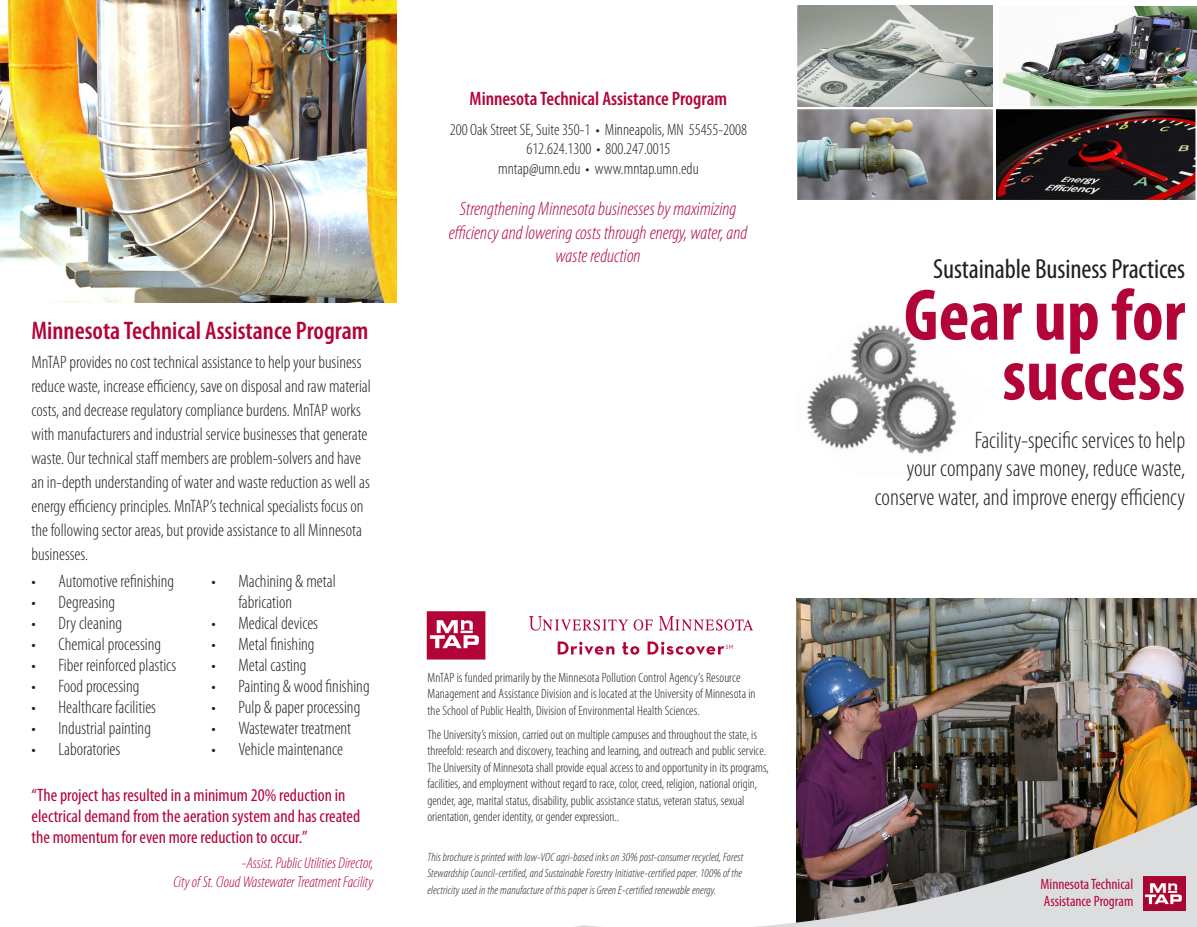
<style>
.page{position:relative;width:1197px;height:927px;background:#fff}
.page>*{position:absolute;margin:0;border:0;box-sizing:border-box;transform-origin:0 0}
.t1{font:700 condensed 73.5px/60px "Myriad Pro";color:#b30437;text-align:right}
.t2{font:condensed 27.75px "Myriad Pro";letter-spacing:-.005em;color:#231f20}
.t3{font:600 condensed 25.5px "Myriad Pro";color:#b30437}
.t4{font:300 condensed 24px/28.8px "Myriad Pro";color:#231f20;text-align:right}
.t5{font:italic 300 condensed 19.5px/23.4px "Myriad Pro";color:#b30437;text-align:center}
.t6{font:600 condensed 19.5px "Myriad Pro";color:#b30437}
.t7{font:300 condensed 18px/24px "Myriad Pro";color:#231f20}
.Pull_quote{font:condensed 18px/21px "Myriad Pro";color:#b30437}
.t8{font:300 condensed 16.5px/19.5px "Myriad Pro";color:#231f20;text-align:center}
.Pull_quote-2{font:italic 300 condensed 15.75px/18.8px "Myriad Pro";color:#b30437;text-align:right}
.t9{font:condensed 15px/16.5px "Myriad Pro";color:#b30437}
.Body_Text{font:300 condensed 13.5px/16.5px "Myriad Pro";color:#231f20}
.Body_Text-2{font:italic 300 condensed 12px/16.5px "Myriad Pro";letter-spacing:.005em;color:#231f20;text-align:justify}
</style>
<div class="page">
<img style="left:796px;top:598px;width:401px;height:205px">
<img style="left:807px;top:326px;width:150px;height:128px">
<svg style="left:575px;top:803px;width:622px;height:124px"></svg>
<img style="left:799px;top:111px;width:395px;height:87px">
<div style="left:796px;top:108px;width:198px;height:93px;border:2px solid #fff"></div>
<div style="left:994px;top:108px;width:203px;height:93px;border:2px solid #fff"></div>
<img style="left:1144px;top:876px;width:41px;height:34px">
<div style="left:428px;top:612px;width:57px;height:47px;background:#b30437"></div>
<svg style="left:430px;top:620px;width:49px;height:28px"></svg>
<div style="left:427px;top:611px;width:58px;height:49px;border:2px solid #b30437"></div>
<img style="left:0;top:0;width:397px;height:303px">
<svg style="left:659px;top:616px;width:94px;height:15px"></svg>
<svg style="left:634px;top:619px;width:19px;height:12px"></svg>
<svg style="left:529px;top:616px;width:99px;height:15px"></svg>
<svg style="left:558px;top:641px;width:56px;height:14px"></svg>
<svg style="left:622px;top:642px;width:17px;height:13px"></svg>
<svg style="left:648px;top:641px;width:85px;height:14px"></svg>
<svg style="left:0;top:0;width:5px;height:5px"></svg>
<img style="left:796px;top:5px;width:401px;height:104px">
<svg style="left:1192px;top:922px;width:5px;height:5px"></svg>
<p class="t3" style="left:32px;top:316px;width:339px">Minnesota Technical Assistance Program</p>
<p class="t7" style="left:32px;top:351px;width:341px">MnTAP provides no cost technical assistance to help your business reduce waste, increase efficiency, save on disposal and raw material costs, and decrease regulatory compliance burdens. MnTAP works with manufacturers and industrial service businesses that generate waste. Our technical staff members are problem-solvers and have an in-depth understanding of water and waste reduction as well as energy efficiency principles. MnTAP’s technical specialists focus on the following sector areas, but provide assistance to all Minnesota businesses.</p>
<p class="t7" style="left:32px;top:569px;width:144px">• Automotive refinishing</p>
<p class="t7" style="left:32px;top:590px;width:85px">• Degreasing</p>
<p class="t7" style="left:32px;top:611px;width:92px">• Dry cleaning</p>
<p class="t7" style="left:32px;top:632px;width:131px">• Chemical processing</p>
<p class="t7" style="left:32px;top:653px;width:146px">• Fiber reinforced plastics</p>
<p class="t7" style="left:32px;top:674px;width:109px">• Food processing</p>
<p class="t7" style="left:32px;top:695px;width:126px">• Healthcare facilities</p>
<p class="t7" style="left:32px;top:716px;width:121px">• Industrial painting</p>
<p class="t7" style="left:32px;top:737px;width:90px">• Laboratories</p>
<p class="t7" style="left:238px;top:570px;width:99px;line-height:21px;text-indent:-27px">• Machining &amp; metal fabrication</p>
<p class="t7" style="left:212px;top:611px;width:108px">• Medical devices</p>
<p class="t7" style="left:212px;top:632px;width:105px">• Metal finishing</p>
<p class="t7" style="left:212px;top:653px;width:97px">• Metal casting</p>
<p class="t7" style="left:212px;top:674px;width:160px">• Painting &amp; wood finishing</p>
<p class="t7" style="left:212px;top:695px;width:150px">• Pulp &amp; paper processing</p>
<p class="t7" style="left:212px;top:716px;width:141px">• Wastewater treatment</p>
<p class="t7" style="left:212px;top:738px;width:133px">• Vehicle maintenance</p>
<p class="Pull_quote" style="left:32px;top:784px;width:330px">“The project has resulted in a minimum 20% reduction in electrical demand from the aeration system and has created the momentum for even more reduction to occur.”</p>
<p class="Pull_quote-2" style="left:173px;top:854px;width:202px">-Assist. Public Utilities Director,<br>City of St. Cloud Wastewater Treatment Facility</p>
<p class="t6" style="left:470px;top:88px;width:259px">Minnesota Technical Assistance Program</p>
<p class="t8" style="left:450px;top:120px;width:299px">200 Oak Street SE, Suite 350-1 • Minneapolis, MN 55455-2008</p>
<p class="t8" style="left:498px;top:139px;width:202px">612.624.1300 • 800.247.0015 mntap@umn.edu • www.mntap.umn.edu</p>
<p class="t5" style="left:449px;top:198px;width:300px">Strengthening Minnesota businesses by maximizing efficiency and lowering costs through energy, water, and waste reduction</p>
<p class="Body_Text" style="left:428px;top:669px;width:330px">MnTAP is funded primarily by the Minnesota Pollution Control Agency’s Resource<br>Management and Assistance Division and is located at the University of Minnesota in the School of Public Health, Division of Environmental Health Sciences.</p>
<p class="Body_Text" style="left:428px;top:726px;width:343px">The University’s mission, carried out on multiple campuses and throughout the state, is threefold: research and discovery, teaching and learning, and outreach and public service.<br>The University of Minnesota shall provide equal access to and opportunity in its programs, facilities, and employment without regard to race, color, creed, religion, national origin, gender, age, marital status, disability, public assistance status, veteran status, sexual orientation, gender identity, or gender expression..</p>
<p class="Body_Text-2" style="left:428px;top:849px;width:317px">This brochure is printed with low-VOC agri-based inks on 30% post-consumer recycled, Forest Stewardship Council-certified, and Sustainable Forestry Initiative-certified paper. 100% of the electricity used in the manufacture of this paper is Green E-certified renewable energy.</p>
<p class="t2" style="left:933px;top:252px;width:254px">Sustainable Business Practices</p>
<p class="t1" style="left:904px;top:284px;width:283px">Gear up for success</p>
<p class="t4" style="left:875px;top:426px;width:312px">Facility-specific services to help<br>your company save money, reduce waste, conserve water, and improve energy efficiency</p>
<p class="t9" style="left:1041px;top:876px;width:94px">Minnesota Technical<br>Assistance Program</p>
</div>
